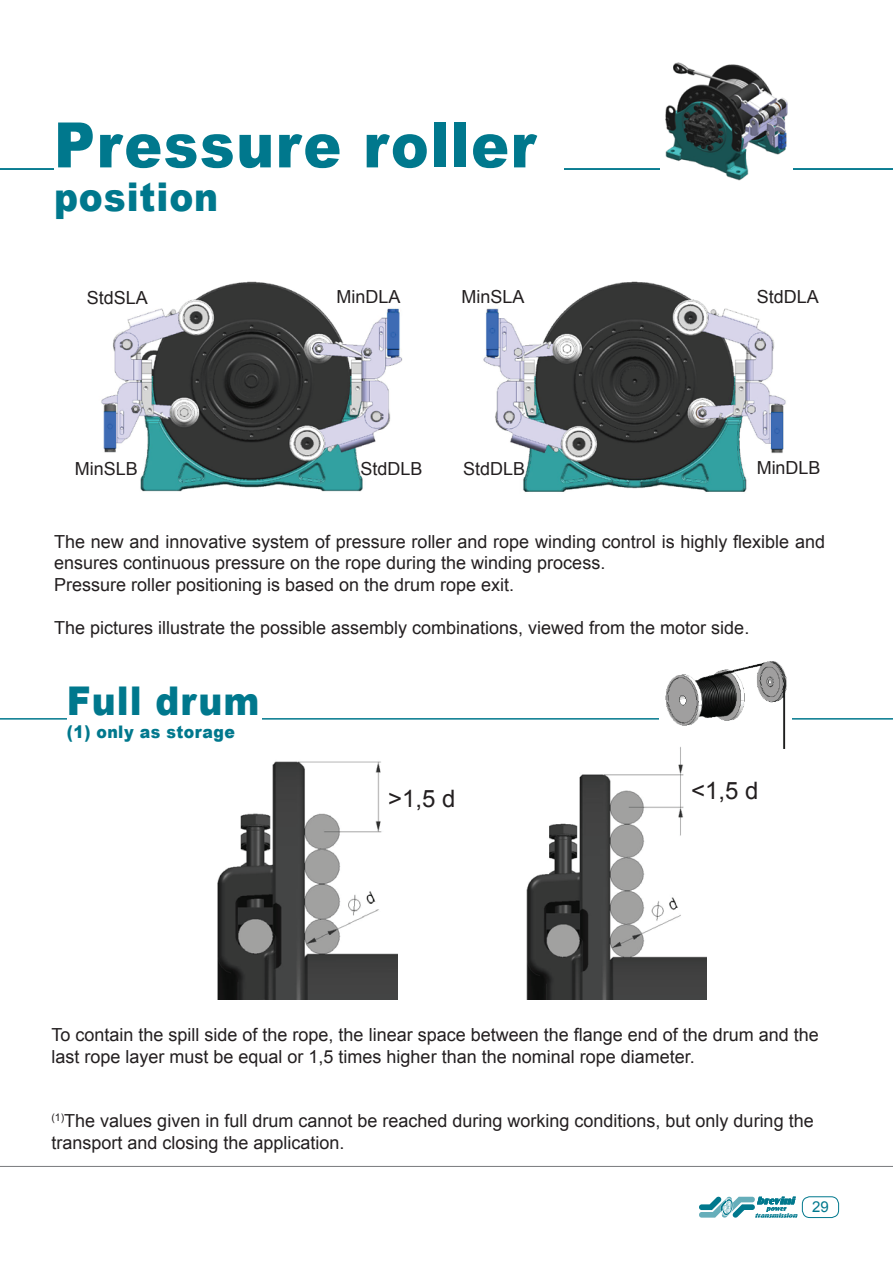
<style>
.page{position:relative;width:893px;height:1263px;background:#fff}
.page>*{position:absolute;margin:0;border:0;box-sizing:border-box;transform-origin:0 0}
.t1{font:900 62.7px "Arial";letter-spacing:.025em;color:#00788d;scale:.91 1}
.t2{font:900 39.6px "Arial";letter-spacing:.025em;color:#00788d;scale:.91 1}
.t3{font:24px "Arial";color:#231f20}
.t4{font:18px/21.6px "Arial";color:#231f20}
.t5{font:900 17.25px "Arial";letter-spacing:.025em;color:#00788d;scale:.91 1}
.t6{font:15px "Arial";color:#00788d}
</style>
<div class="page">
<svg style="left:699px;top:1196px;width:99px;height:22px"></svg>
<div style="left:802px;top:1196px;width:37px;height:22px;border:1px solid #00788d;border-radius:7px"></div>
<hr style="left:0;top:1166px;width:893px;height:1px;background:#808285">
<hr style="left:0;top:168px;width:893px;height:2px;background:#00788d">
<div style="left:54px;top:111px;width:509px;height:119px;background:#fff"></div>
<hr style="left:0;top:718px;width:893px;height:2px;background:#00788d">
<div style="left:67px;top:682px;width:194px;height:76px;background:#fff"></div>
<img style="left:660px;top:62px;width:132px;height:118px">
<img style="left:659px;top:661px;width:132px;height:87px">
<img style="left:101px;top:281px;width:302px;height:211px">
<img style="left:217px;top:761px;width:181px;height:238px">
<img style="left:483px;top:281px;width:303px;height:211px">
<img style="left:526px;top:742px;width:181px;height:257px">
<h1 class="t1" style="left:54px;top:99px;width:531px">Pressure roller</h1>
<h2 class="t2" style="left:54px;top:168px;width:182px">position</h2>
<p class="t4" style="left:87px;top:287px;width:63px">StdSLA</p>
<p class="t4" style="left:337px;top:286px;width:66px">MinDLA</p>
<p class="t4" style="left:462px;top:286px;width:65px">MinSLA</p>
<p class="t4" style="left:757px;top:286px;width:64px">StdDLA</p>
<p class="t4" style="left:75px;top:458px;width:65px">MinSLB</p>
<p class="t4" style="left:360px;top:458px;width:64px">StdDLB</p>
<p class="t4" style="left:463px;top:458px;width:64px">StdDLB</p>
<p class="t4" style="left:757px;top:457px;width:65px">MinDLB</p>
<p class="t4" style="left:54px;top:531px;width:773px">The new and innovative system of pressure roller and rope winding control is highly flexible and ensures continuous pressure on the rope during the winding process.<br>Pressure roller positioning is based on the drum rope exit.</p>
<p class="t4" style="left:54px;top:617px;width:697px">The pictures illustrate the possible assembly combinations, viewed from the motor side.</p>
<h2 class="t2" style="left:67px;top:672px;width:213px">Full drum</h2>
<p class="t5" style="left:67px;top:719px;width:186px">(1) only as storage</p>
<h3 class="t3" style="left:388px;top:783px;width:69px">&gt;1,5 d</h3>
<h3 class="t3" style="left:691px;top:775px;width:69px">&lt;1,5 d</h3>
<p class="t4" style="left:51px;top:1024px;width:769px">To contain the spill side of the rope, the linear space between the flange end of the drum and the last rope layer must be equal or 1,5 times higher than the nominal rope diameter.</p>
<p class="t4" style="left:51px;top:1110px;width:764px"><sup>(1)</sup>The values given in full drum cannot be reached during working conditions, but only during the transport and closing the application.</p>
<p class="t6" style="left:812px;top:1197px;width:18px">29</p>
</div>
